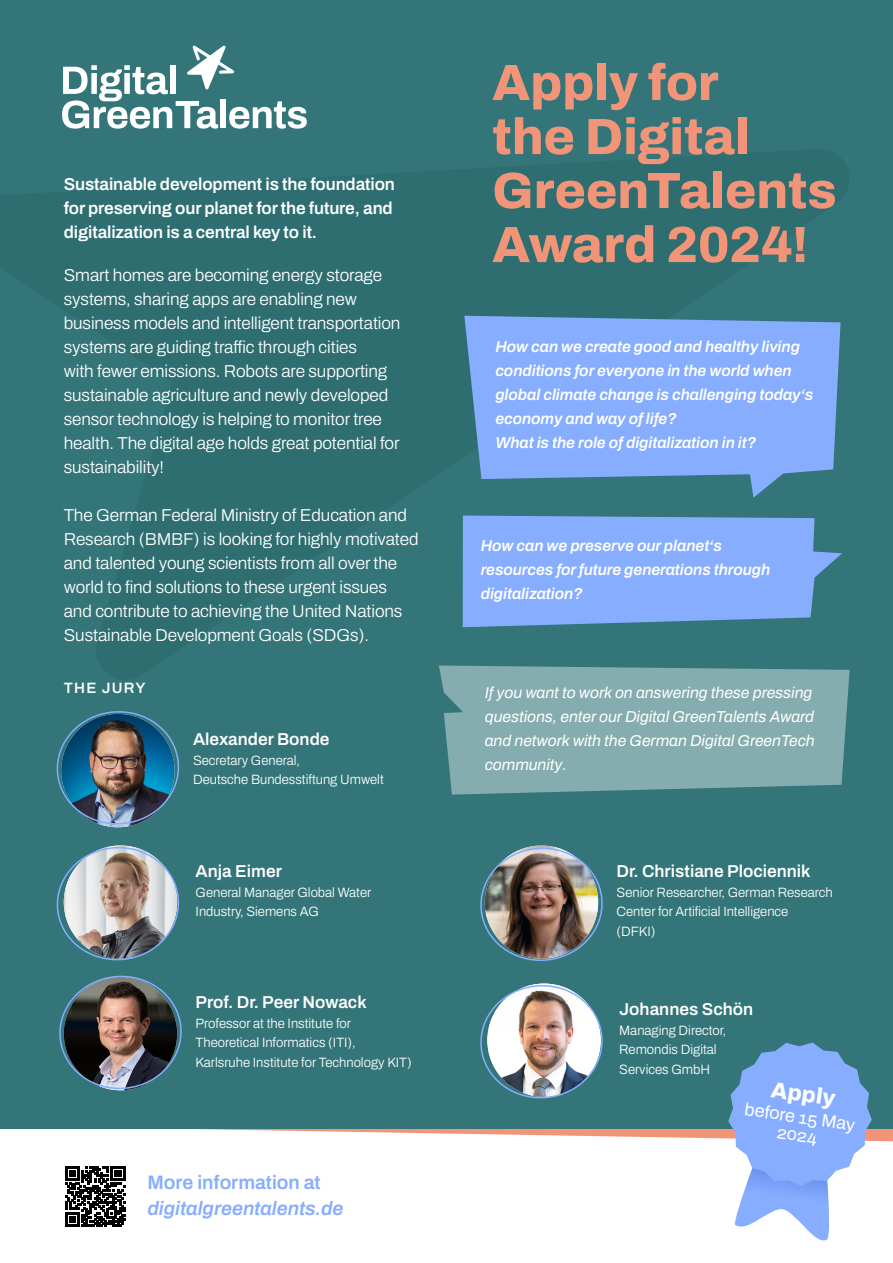
<style>
.page{position:relative;width:893px;height:1263px;background:#fff}
.page>*{position:absolute;margin:0;border:0;box-sizing:border-box;transform-origin:0 0}
.t1{font:800 51px/54px "Archivo";letter-spacing:-.005em;color:#f29478}
.t2{font:800 22.5px "Archivo";color:#fff}
.t3{font:italic 600 19.5px/25.5px "Archivo";color:#87adff}
.t4{font:18px/18.1px "Archivo";color:#fff;text-align:center}
.t5{font:300 17.25px/24px "Archivo";letter-spacing:-.005em;color:#fff}
.t6{font:600 17.25px/24px "Archivo";letter-spacing:-.005em;color:#fff}
.t7{font:italic 600 15.75px/24px "Archivo";letter-spacing:-.005em;color:#fff}
.t8{font:italic 15.75px/24px "Archivo";letter-spacing:-.005em;color:#fff}
.t9{font:600 15px "Archivo";letter-spacing:.08em;color:#fff}
.t10{font:300 13.5px/19.5px "Archivo";color:#fff}
.s1{font-style:normal}
</style>
<div class="page">
<svg style="left:0;top:1128px;width:893px;height:13px"></svg>
<div style="left:0;top:0;width:893px;height:1128px;background:#337578"></div>
<svg style="left:439px;top:665px;width:411px;height:130px;fill:#85acae"></svg>
<svg style="left:464px;top:316px;width:376px;height:182px;fill:#87adff"></svg>
<svg style="left:728px;top:1042px;width:144px;height:199px"></svg>
<img style="left:480px;top:983px;width:123px;height:116px">
<img style="left:56px;top:711px;width:124px;height:116px">
<img style="left:59px;top:975px;width:123px;height:116px">
<img style="left:480px;top:845px;width:123px;height:116px">
<svg style="left:463px;top:515px;width:379px;height:112px"></svg>
<svg style="left:62px;top:46px;width:245px;height:83px"></svg>
<svg style="left:65px;top:1166px;width:60px;height:60px"></svg>
<svg style="left:56px;top:845px;width:124px;height:116px"></svg>
<p class="t6" style="left:64px;top:172px;width:333px">Sustainable development is the foundation for preserving our planet for the future, and</p>
<p class="t6" style="left:64px;top:220px;width:255px">digitalization is a central key to it.</p>
<p class="t5" style="left:64px;top:263px;width:338px">Smart homes are becoming energy storage systems, sharing apps are enabling new business models and intelligent transportation systems are guiding traffic through cities<br>with fewer emissions. Robots are supporting sustainable agriculture and newly developed sensor technology is helping to monitor tree health. The digital age holds great potential for sustainability!</p>
<p class="t5" style="left:64px;top:503px;width:356px">The German Federal Ministry of Education and Research (BMBF) is looking for highly motivated and talented young scientists from all over the world to find solutions to these urgent issues and contribute to achieving the United Nations Sustainable Development Goals (SDGs).</p>
<p class="t9" style="left:64px;top:677px;width:83px">THE JURY</p>
<p class="t6" style="left:193px;top:727px;width:138px">Alexander Bonde</p>
<p class="t10" style="left:193px;top:750px;width:192px">Secretary General,<br>Deutsche Bundesstiftung Umwelt</p>
<p class="t6" style="left:196px;top:859px;width:88px">Anja Eimer</p>
<p class="t10" style="left:196px;top:882px;width:177px">General Manager Global Water<br>Industry, Siemens AG</p>
<p class="t6" style="left:196px;top:990px;width:173px">Prof. Dr. Peer Nowack</p>
<p class="t10" style="left:196px;top:1013px;width:218px">Professor at the Institute for<br>Theoretical Informatics (ITI),<br>Karlsruhe Institute for Technology KIT)</p>
<p class="t3" style="left:147px;top:1170px;width:198px"><span class="s1">More information at </span>digitalgreentalents.de</p>
<p class="t1" style="left:492px;top:56px;width:346px">Apply for<br>the Digital<br>GreenTalents</p>
<p class="t1" style="left:492px;top:218px;width:317px">Award 2024!</p>
<p class="t7" style="left:495px;top:335px;width:306px">How can we create good and healthy living</p>
<p class="t7" style="left:495px;top:359px;width:298px">conditions for everyone in the world when</p>
<p class="t7" style="left:495px;top:383px;width:319px">global climate change is challenging today‘s</p>
<p class="t7" style="left:495px;top:407px;width:183px">economy and way of life?</p>
<p class="t7" style="left:495px;top:431px;width:262px">What is the role of digitalization in it?</p>
<p class="t7" style="left:481px;top:534px;width:291px">How can we preserve our planet‘s resources for future generations through digitalization?</p>
<p class="t8" style="left:485px;top:681px;width:332px">If you want to work on answering these pressing questions, enter our Digital GreenTalents Award and network with the German Digital GreenTech community.</p>
<p class="t6" style="left:617px;top:859px;width:196px">Dr. Christiane Plociennik</p>
<p class="t10" style="left:617px;top:882px;width:218px">Senior Researcher, German Research<br>Center for Artificial Intelligence<br>(DFKI)</p>
<p class="t6" style="left:619px;top:997px;width:136px">Johannes Schön</p>
<p class="t10" style="left:619px;top:1020px;width:108px">Managing Director,<br>Remondis Digital<br>Services GmbH</p>
<p class="t2" style="left:773px;top:1072px;width:66px;rotate:8deg">Apply</p>
<p class="t4" style="left:746px;top:1100px;width:113px;rotate:8deg">before 15 May<br>2024</p>
</div>
